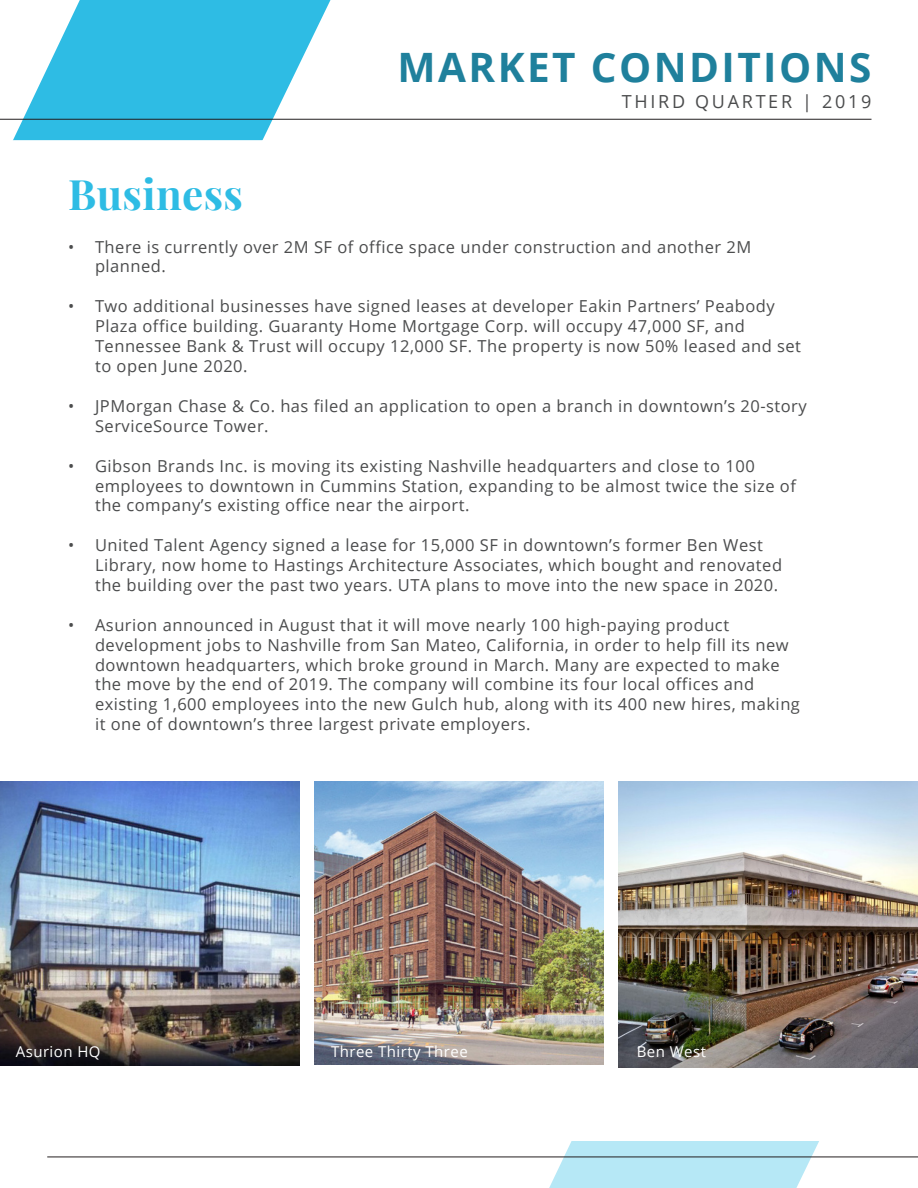
<style>
.page{position:relative;width:918px;height:1188px;background:#fff}
.page>*{position:absolute;margin:0;border:0;box-sizing:border-box;transform-origin:0 0}
.t1{font:700 42px "Playfair Display";letter-spacing:.01em;color:#2ebce4}
.t2{font:700 40.5px "Open Sans";letter-spacing:.06em;color:#1f809c}
.t3{font:18px "Open Sans";letter-spacing:.15em;color:#4b4c4d}
.t4{font:16.5px/19.8px "Open Sans";letter-spacing:.03em;color:#4b4c4d}
.t5{font:15px "Open Sans";letter-spacing:.03em;color:#fff}
</style>
<div class="page">
<svg style="left:0;top:0;width:330px;height:140px;fill:#2ebce4"></svg>
<svg style="left:549px;top:781px;width:369px;height:407px;fill:#b6e8f6"></svg>
<hr style="left:0;top:119px;width:871px;height:1px;background:#231f20">
<div style="left:556px;top:494px;width:362px;height:647px;background:#fff"></div>
<hr style="left:47px;top:1157px;width:871px;height:1px;background:#231f20">
<img style="left:619px;top:782px;width:299px;height:286px">
<img style="left:315px;top:782px;width:288px;height:282px">
<img style="left:0;top:782px;width:299px;height:283px">
<p class="t2" style="left:398px;top:39px;width:475px">MARKET CONDITIONS</p>
<p class="t3" style="left:622px;top:89px;width:251px">THIRD QUARTER | 2019</p>
<p class="t1" style="left:68px;top:161px;width:177px">Business</p>
<p class="t4" style="left:95px;top:236px;width:658px;text-indent:-27px">• There is currently over 2M SF of office space under construction and another 2M planned.</p>
<p class="t4" style="left:95px;top:296px;width:707px;text-indent:-27px">• Two additional businesses have signed leases at developer Eakin Partners’ Peabody Plaza office building. Guaranty Home Mortgage Corp. will occupy 47,000 SF, and Tennessee Bank &amp; Trust will occupy 12,000 SF. The property is now 50% leased and set to open June 2020.</p>
<p class="t4" style="left:95px;top:396px;width:713px;text-indent:-27px">• JPMorgan Chase &amp; Co. has filed an application to open a branch in downtown’s 20-story<br>ServiceSource Tower.</p>
<p class="t4" style="left:95px;top:455px;width:702px;text-indent:-27px">• Gibson Brands Inc. is moving its existing Nashville headquarters and close to 100 employees to downtown in Cummins Station, expanding to be almost twice the size of the company’s existing office near the airport.</p>
<p class="t4" style="left:95px;top:535px;width:689px;text-indent:-27px">• United Talent Agency signed a lease for 15,000 SF in downtown’s former Ben West<br>Library, now home to Hastings Architecture Associates, which bought and renovated the building over the past two years. UTA plans to move into the new space in 2020.</p>
<p class="t4" style="left:95px;top:615px;width:706px;text-indent:-27px">• Asurion announced in August that it will move nearly 100 high-paying product development jobs to Nashville from San Mateo, California, in order to help fill its new downtown headquarters, which broke ground in March. Many are expected to make the move by the end of 2019. The company will combine its four local offices and existing 1,600 employees into the new Gulch hub, along with its 400 new hires, making it one of downtown’s three largest private employers.</p>
<p class="t5" style="left:16px;top:1041px;width:86px">Asurion HQ</p>
<p class="t5" style="left:331px;top:1041px;width:138px">Three Thirty Three</p>
<p class="t5" style="left:637px;top:1041px;width:71px">Ben West</p>
</div>
